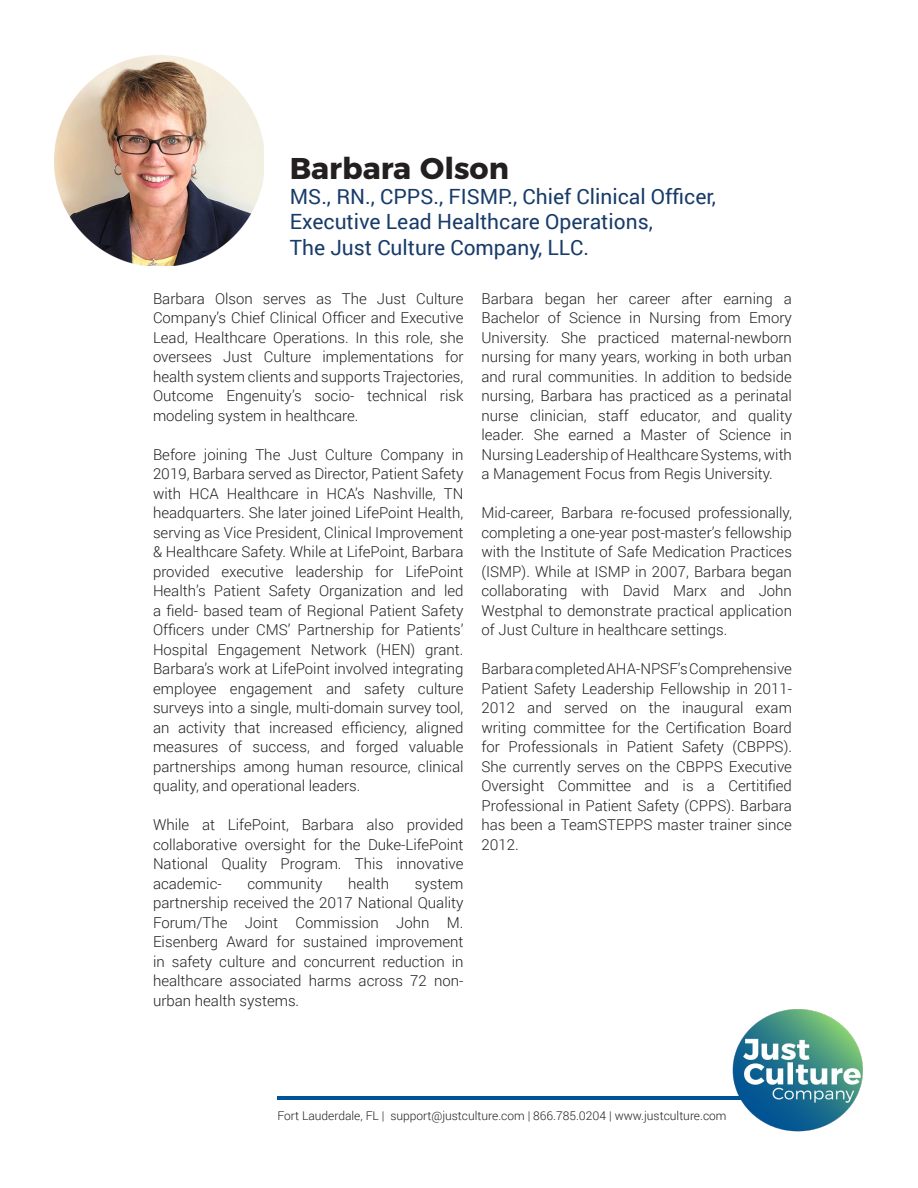
<style>
.page{position:relative;width:918px;height:1188px;background:#fff}
.page>*{position:absolute;margin:0;border:0;box-sizing:border-box;transform-origin:0 0}
.t1{font:700 30px "Montserrat";color:#231f20}
.t2{font:21px "Roboto";color:#183b69}
.t3{font:300 15px/19.5px "Roboto";color:#231f20;text-align:justify}
.t4{font:300 12px "Roboto";color:#231f20}
</style>
<div class="page">
<img style="left:54px;top:56px;width:210px;height:210px">
<img style="left:732px;top:1009px;width:131px;height:123px">
<hr style="left:278px;top:1096px;width:475px;height:4px;background:#005394">
<p class="t1" style="left:290px;top:144px;width:221px">Barbara Olson</p>
<p class="t2" style="left:290px;top:182px;width:428px">MS., RN., CPPS., FISMP., Chief Clinical Officer,</p>
<p class="t2" style="left:290px;top:207px;width:365px">Executive Lead Healthcare Operations,</p>
<p class="t2" style="left:290px;top:232px;width:301px">The Just Culture Company, LLC.</p>
<p class="t3" style="left:153px;top:288px;width:312px">Barbara Olson serves as The Just Culture Company’s Chief Clinical Officer and Executive Lead, Healthcare Operations. In this role, she oversees Just Culture implementations for health system clients and supports Trajectories, Outcome Engenuity’s socio- technical risk modeling system in healthcare.</p>
<p class="t3" style="left:153px;top:444px;width:312px">Before joining The Just Culture Company in 2019, Barbara served as Director, Patient Safety with HCA Healthcare in HCA’s Nashville, TN headquarters. She later joined LifePoint Health, serving as Vice President, Clinical Improvement &amp; Healthcare Safety. While at LifePoint, Barbara provided executive leadership for LifePoint Health’s Patient Safety Organization and led a field- based team of Regional Patient Safety Officers under CMS’ Partnership for Patients’ Hospital Engagement Network (HEN) grant.<br>Barbara’s work at LifePoint involved integrating employee engagement and safety culture surveys into a single, multi-domain survey tool, an activity that increased efficiency, aligned measures of success, and forged valuable partnerships among human resource, clinical quality, and operational leaders.</p>
<p class="t3" style="left:153px;top:815px;width:312px">While at LifePoint, Barbara also provided collaborative oversight for the Duke-LifePoint National Quality Program. This innovative academic-</p>
<p class="t3" style="left:482px;top:288px;width:312px">Barbara began her career after earning a Bachelor of Science in Nursing from Emory University. She practiced maternal-newborn nursing for many years, working in both urban and rural communities. In addition to bedside nursing, Barbara has practiced as a perinatal nurse clinician, staff educator, and quality leader. She earned a Master of Science in Nursing Leadership of Healthcare Systems, with a Management Focus from Regis University.</p>
<p class="t3" style="left:482px;top:503px;width:312px">Mid-career, Barbara re-focused professionally, completing a one-year post-master’s fellowship with the Institute of Safe Medication Practices (ISMP). While at ISMP in 2007, Barbara began collaborating with David Marx and John Westphal to demonstrate practical application of Just Culture in healthcare settings.</p>
<p class="t3" style="left:482px;top:659px;width:312px">Barbara completed AHA-NPSF’s Comprehensive Patient Safety Leadership Fellowship in 2011- 2012 and served on the inaugural exam writing committee for the Certification Board for Professionals in Patient Safety (CBPPS).<br>She currently serves on the CBPPS Executive Oversight Committee and is a Certitified Professional in Patient Safety (CPPS). Barbara has been a TeamSTEPPS master trainer since 2012.</p>
<p class="t3" style="left:247px;top:873px;width:77px">community</p>
<p class="t3" style="left:348px;top:873px;width:42px">health</p>
<p class="t3" style="left:153px;top:873px;width:312px;text-indent:262px">system partnership received the 2017 National Quality Forum/The Joint Commission John M.<br>Eisenberg Award for sustained improvement in safety culture and concurrent reduction in healthcare associated harms across 72 non&shy;urban health systems.</p>
<p class="t4" style="left:278px;top:1107px;width:451px">Fort Lauderdale, FL | support@justculture.com | 866.785.0204 | www.justculture.com</p>
</div>
